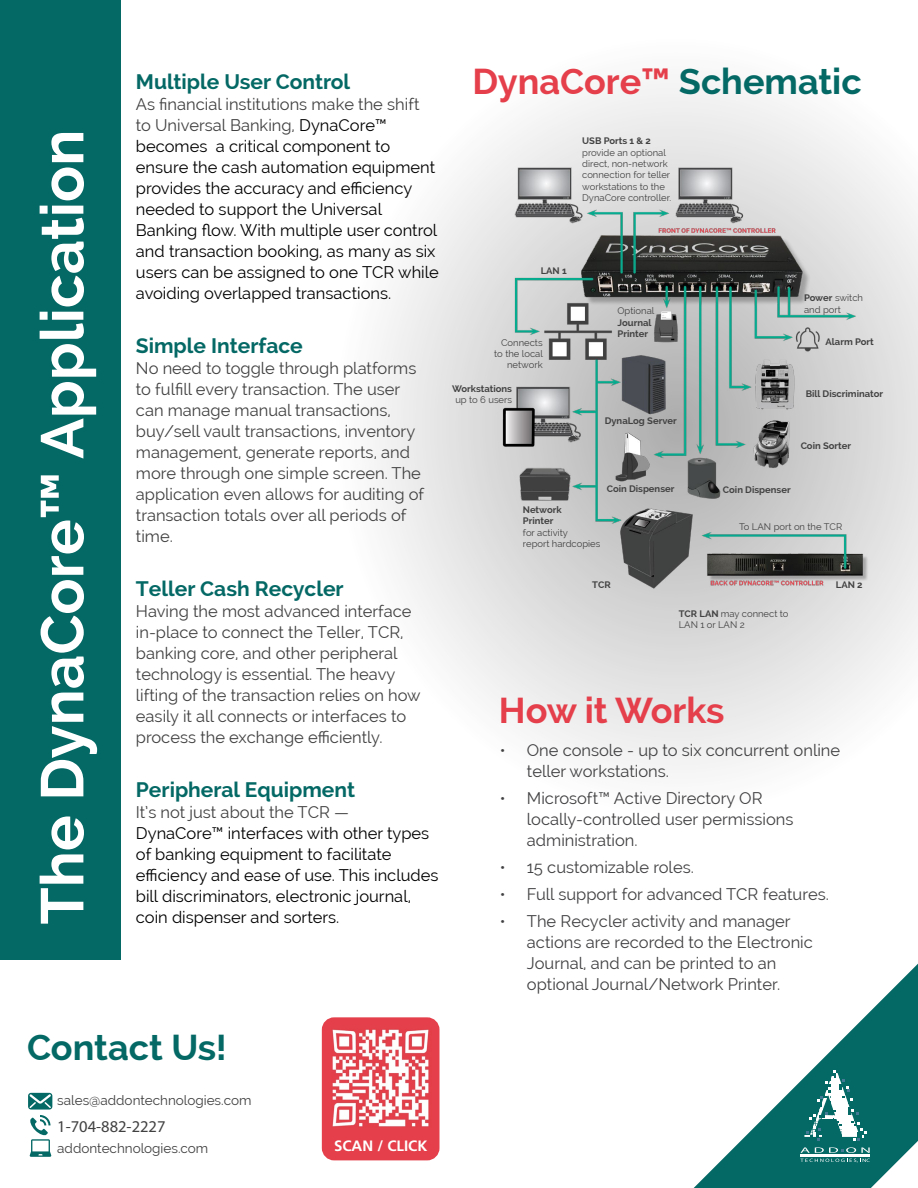
<style>
.page{position:relative;width:918px;height:1188px;background:#fff}
.page>*{position:absolute;margin:0;border:0;box-sizing:border-box;transform-origin:0 0}
.t1{font:700 60px "Raleway";color:#fff}
.t2{font:700 36px "Raleway";color:#e43f4a}
.t3{font:700 36px "Raleway";color:#046865}
.t4{font:700 21px "Raleway";color:#046865}
.t5{font:16.5px/21px "Raleway";color:#424141}
.t6{font:16.5px/21px "Raleway";color:#000}
.t7{font:16.5px/21px "Raleway";color:#414042}
.t8{font:16.5px "Myriad Pro";color:#414141}
.t9{font:700 15px "Frutiger";color:#fff}
.t10{font:13.5px "Raleway";color:#414141}
.t11{font:9.45px/11.4px "Raleway";color:#424242}
.t12{font:700 9.45px/11.4px "Raleway";color:#424242}
.s1{color:#424141}
.s2{color:#046865}
.s3{font-weight:700}
</style>
<div class="page">
<svg style="left:375px;top:83px;width:543px;height:687px;fill:#f2f2f2"></svg>
<div style="left:0;top:0;width:121px;height:959px;background:#046865"></div>
<svg style="left:28px;top:1093px;width:24px;height:64px"></svg>
<svg style="left:694px;top:964px;width:224px;height:224px"></svg>
<svg style="left:804px;top:1070px;width:63px;height:71px"></svg>
<hr style="left:800px;top:1154px;width:70px;height:3px;background:#fff">
<svg style="left:801px;top:1147px;width:69px;height:6px"></svg>
<svg style="left:800px;top:1159px;width:70px;height:4px"></svg>
<img style="left:331px;top:1026px;width:100px;height:103px">
<div style="left:327px;top:1129px;width:107px;height:26px;background:#e43f4a"></div>
<div style="left:322px;top:1017px;width:118px;height:143px;border:8px solid #e43f4a;border-radius:9px"></div>
<img style="left:442px;top:161px;width:463px;height:463px">
<h1 class="t1" style="left:28px;top:924px;width:796px;rotate:-90deg">The DynaCore™ Application</h1>
<p class="t4" style="left:136px;top:69px;width:216px">Multiple User Control</p>
<p class="t6" style="left:136px;top:94px;width:304px"><span class="s1">As financial institutions make the shift<br>to Universal Banking,</span> DynaCore™ becomes a critical component to ensure the cash automation equipment provides the accuracy and efficiency needed to support the Universal Banking flow. With multiple user control and transaction booking, as many as six users can be assigned to one TCR while avoiding overlapped transactions.</p>
<p class="t4" style="left:136px;top:333px;width:168px">Simple Interface</p>
<p class="t5" style="left:136px;top:358px;width:290px">No need to toggle through platforms to fulfill every transaction. The user can manage manual transactions, buy/sell vault transactions, inventory management, generate reports, and more through one simple screen. The application even allows for auditing of transaction totals over all periods of time.</p>
<p class="t4" style="left:136px;top:576px;width:209px">Teller Cash Recycler</p>
<p class="t5" style="left:136px;top:601px;width:286px">Having the most advanced interface in-place to connect the Teller, TCR, banking core, and other peripheral technology is essential. The heavy lifting of the transaction relies on how easily it all connects or interfaces to process the exchange efficiently.</p>
<p class="t4" style="left:136px;top:777px;width:221px">Peripheral Equipment</p>
<p class="t5" style="left:136px;top:802px;width:215px">It’s not just about the TCR —</p>
<p class="t6" style="left:136px;top:823px;width:304px">DynaCore™ interfaces with other types of banking equipment to facilitate efficiency and ease of use. This includes bill discriminators, electronic journal, coin dispenser and sorters.</p>
<h2 class="t2" style="left:472px;top:60px;width:391px">DynaCore™ <span class="s2">Schematic</span></h2>
<p class="t12" style="left:582px;top:135px;width:70px">USB Ports 1 &amp; 2</p>
<p class="t11" style="left:582px;top:146px;width:91px">provide an optional direct, non-network connection for teller workstations to the<br>DynaCore controller.</p>
<p class="t12" style="left:541px;top:265px;width:28px">LAN 1</p>
<p class="t11" style="left:494px;top:337px;width:50px;text-align:right">Connects to the local network</p>
<p class="t12" style="left:452px;top:383px;width:61px">Workstations</p>
<p class="t11" style="left:455px;top:394px;width:58px">up to 6 users</p>
<p class="t11" style="left:618px;top:305px;width:38px">Optional</p>
<p class="t12" style="left:618px;top:317px;width:35px">Journal<br>Printer</p>
<p class="t11" style="left:804px;top:292px;width:61px"><span class="s3">Power</span> switch and port</p>
<p class="t12" style="left:826px;top:336px;width:50px">Alarm Port</p>
<p class="t12" style="left:605px;top:415px;width:74px">DynaLog Server</p>
<p class="t12" style="left:806px;top:388px;width:79px">Bill Discriminator</p>
<p class="t12" style="left:801px;top:440px;width:52px">Coin Sorter</p>
<p class="t12" style="left:607px;top:483px;width:69px">Coin Dispenser</p>
<p class="t12" style="left:723px;top:484px;width:69px">Coin Dispenser</p>
<p class="t12" style="left:523px;top:504px;width:40px">Network<br>Printer</p>
<p class="t11" style="left:523px;top:527px;width:79px">for activity<br>report hardcopies</p>
<p class="t11" style="left:739px;top:521px;width:105px">To LAN port on the TCR</p>
<p class="t12" style="left:592px;top:579px;width:20px">TCR</p>
<p class="t12" style="left:836px;top:579px;width:28px">LAN 2</p>
<p class="t11" style="left:679px;top:608px;width:111px"><span class="s3">TCR LAN</span> may connect to<br>LAN 1 or LAN 2</p>
<h2 class="t2" style="left:499px;top:690px;width:227px">How it Works</h2>
<p class="t7" style="left:527px;top:739px;width:315px;text-indent:-27px">• One console - up to six concurrent online teller workstations.</p>
<p class="t7" style="left:527px;top:787px;width:268px;text-indent:-27px">• Microsoft™ Active Directory OR locally-controlled user permissions administration.</p>
<p class="t7" style="left:500px;top:856px;width:195px">• 15 customizable roles.</p>
<p class="t7" style="left:500px;top:883px;width:331px">• Full support for advanced TCR features.</p>
<p class="t7" style="left:527px;top:910px;width:288px;text-indent:-27px">• The Recycler activity and manager actions are recorded to the Electronic Journal, and can be printed to an optional Journal/Network Printer.</p>
<h2 class="t3" style="left:27px;top:1027px;width:201px">Contact Us!</h2>
<p class="t10" style="left:57px;top:1092px;width:196px">sales@addontechnologies.com</p>
<p class="t8" style="left:57px;top:1116px;width:110px">1-704-882-2227</p>
<p class="t10" style="left:57px;top:1140px;width:153px">addontechnologies.com</p>
<p class="t9" style="left:334px;top:1137px;width:95px">SCAN / CLICK</p>
</div>
